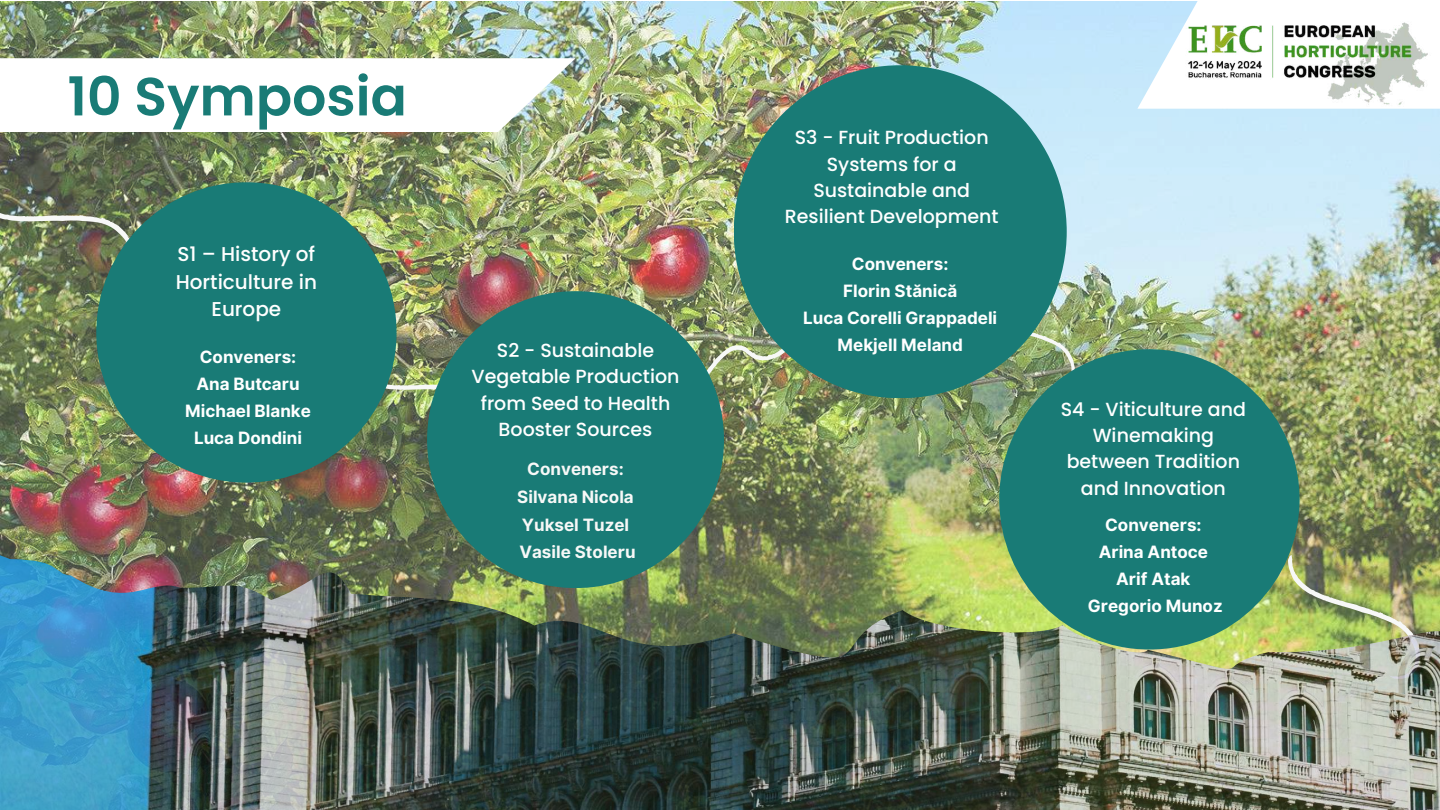
<style>
.page{position:relative;width:1440px;height:810px;background:#fff}
.page>*{position:absolute;margin:0;border:0;box-sizing:border-box;transform-origin:0 0}
.t1{font:600 53.7px "Poppins";color:#197b76}
.t2{font:500 20px/27.8px "Poppins";color:#fff;text-align:center}
.t3{font:500 19px/26.2px "Poppins";color:#fff;text-align:center}
.t4{font:700 17px/27px "Inter";color:#fff;text-align:center}
.t5{font:700 17px/27.8px "Inter";color:#f7f8f7;text-align:center}
</style>
<div class="page">
<img style="left:1px;top:1px;width:1439px;height:539px">
<img style="left:353px;top:324px;width:129px;height:143px">
<img style="left:0;top:146px;width:140px;height:164px">
<div style="left:96px;top:182px;width:301px;height:301px;background:#197b76;border-radius:50%"></div>
<img style="left:643px;top:267px;width:181px;height:184px">
<div style="left:427px;top:291px;width:297px;height:297px;background:#197b76;border-radius:50%"></div>
<img style="left:974px;top:292px;width:101px;height:95px">
<div style="left:734px;top:65px;width:333px;height:333px;background:#197b76;border-radius:50%"></div>
<div style="left:999px;top:349px;width:301px;height:301px;background:#197b76;border-radius:50%"></div>
<img style="left:0;top:540px;width:1440px;height:270px">
<svg style="left:1137px;top:1px;width:22px;height:108px"></svg>
<svg style="left:0;top:58px;width:575px;height:74px"></svg>
<img style="left:1159px;top:1px;width:281px;height:112px">
<h1 class="t1" style="left:67px;top:59px;width:341px">10 Symposia</h1>
<p class="t2" style="left:176px;top:240px;width:143px">S1 – History of<br>Horticulture in<br>Europe</p>
<p class="t4" style="left:185px;top:343px;width:127px">Conveners:<br>Ana Butcaru<br>Michael Blanke<br>Luca Dondini</p>
<p class="t3" style="left:472px;top:337px;width:209px">S2 - Sustainable<br>Vegetable Production from Seed to Health<br>Booster Sources</p>
<p class="t5" style="left:517px;top:455px;width:120px">Conveners:<br>Silvana Nicola<br>Yuksel Tuzel<br>Vasile Stoleru</p>
<p class="t3" style="left:785px;top:125px;width:215px">S3 - Fruit Production<br>Systems for a<br>Sustainable and<br>Resilient Development</p>
<p class="t4" style="left:803px;top:251px;width:196px">Conveners:<br>Florin Stănică<br>Luca Corelli Grappadeli<br>Mekjell Meland</p>
<p class="t3" style="left:798px;top:180px;width:71px">03/<br>Re-use</p>
<p class="t3" style="left:1061px;top:396px;width:187px">S4 - Viticulture and<br>Winemaking between Tradition and Innovation</p>
<p class="t4" style="left:1088px;top:512px;width:136px">Conveners:<br>Arina Antoce<br>Arif Atak<br>Gregorio Munoz</p>
</div>
